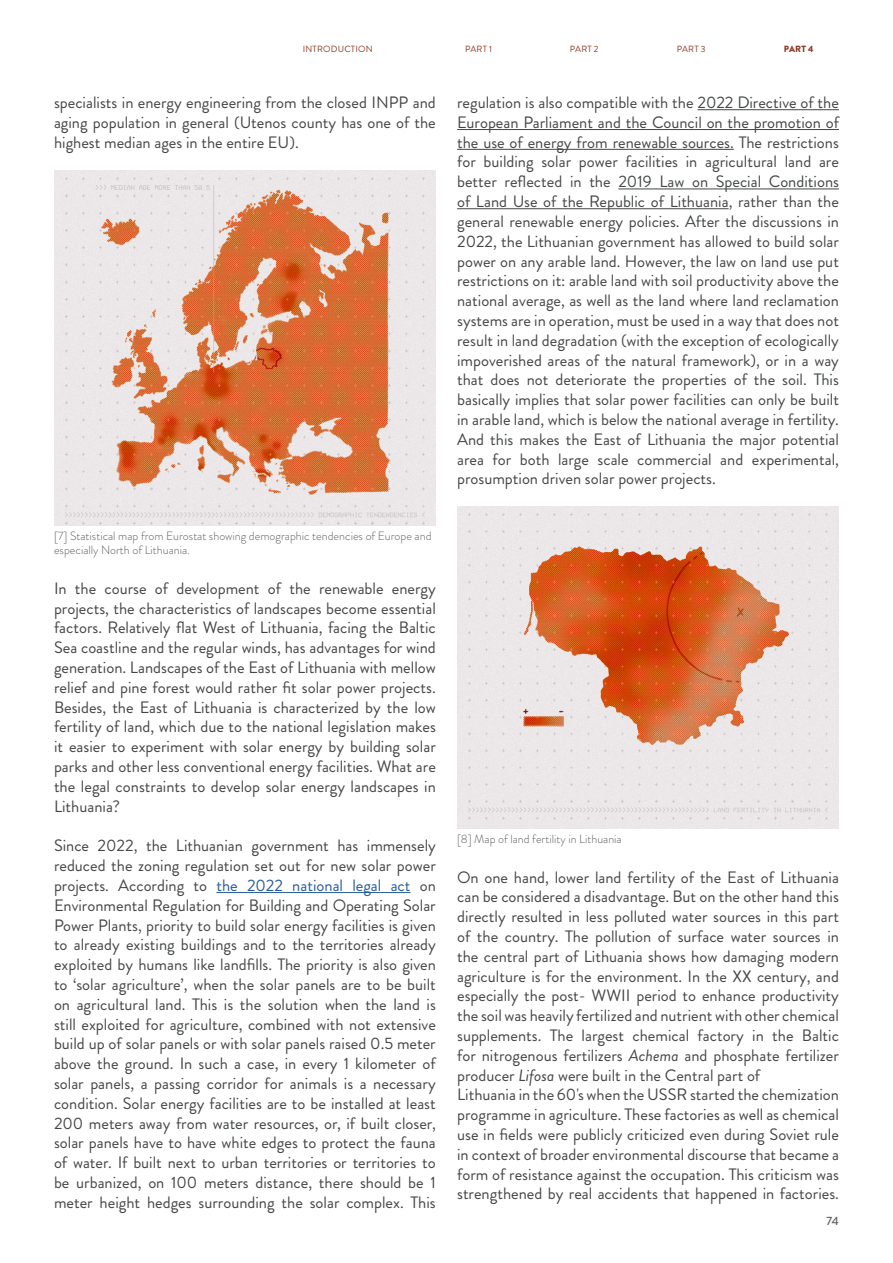
<style>
.page{position:relative;width:893px;height:1263px;background:#fff}
.page>*{position:absolute;margin:0;border:0;box-sizing:border-box;transform-origin:0 0}
.t1{font:16.5px/19.8px "Brandon Grotesque";color:#444746;text-align:justify}
.t2{font:300 12px/14.4px "Brandon Grotesque";color:#5d5d5d}
.t3{font:500 12px "Brandon Grotesque";color:#5d5d5d}
.t4{font:9px "Brandon Grotesque";letter-spacing:.02em;color:#8d3822}
.t5{font:900 9px "Brandon Grotesque";color:#8d3822}
.s1{color:#275b9b}
.s2{font-style:italic}
</style>
<div class="page">
<hr style="left:216px;top:892px;width:194px;height:1px;background:#275b9b">
<img style="left:54px;top:171px;width:382px;height:354px">
<hr style="left:697px;top:109px;width:142px;height:1px;background:#444746">
<hr style="left:457px;top:129px;width:382px;height:1px;background:#444746">
<hr style="left:457px;top:149px;width:277px;height:1px;background:#444746">
<hr style="left:618px;top:189px;width:221px;height:1px;background:#444746">
<hr style="left:457px;top:208px;width:272px;height:1px;background:#444746">
<img style="left:457px;top:506px;width:382px;height:322px">
<p class="t4" style="left:303px;top:43px;width:71px">INTRODUCTION</p>
<p class="t4" style="left:465px;top:43px;width:28px">PART 1</p>
<p class="t4" style="left:570px;top:43px;width:30px">PART 2</p>
<p class="t4" style="left:677px;top:43px;width:30px">PART 3</p>
<p class="t5" style="left:784px;top:42px;width:31px">PART 4</p>
<p class="t1" style="left:54px;top:93px;width:383px">specialists in energy engineering from the closed INPP and aging population in general (Utenos county has one of the highest median ages in the entire EU).</p>
<p class="t2" style="left:54px;top:529px;width:379px">[7] Statistical map from Eurostat showing demographic tendencies of Europe and especially North of Lithuania.</p>
<p class="t1" style="left:54px;top:578px;width:383px">In the course of development of the renewable energy projects, the characteristics of landscapes become essential factors. Relatively flat West of Lithuania, facing the Baltic Sea coastline and the regular winds, has advantages for wind generation. Landscapes of the East of Lithuania with mellow relief and pine forest would rather fit solar power projects.<br>Besides, the East of Lithuania is characterized by the low fertility of land, which due to the national legislation makes it easier to experiment with solar energy by building solar parks and other less conventional energy facilities. What are the legal constraints to develop solar energy landscapes in Lithuania?</p>
<p class="t1" style="left:54px;top:836px;width:383px">Since 2022, the Lithuanian government has immensely reduced the zoning regulation set out for new solar power projects. According to <span class="s1">the 2022 national legal act</span> on Environmental Regulation for Building and Operating Solar Power Plants, priority to build solar energy facilities is given to already existing buildings and to the territories already exploited by humans like landfills. The priority is also given to ‘solar agriculture’, when the solar panels are to be built on agricultural land. This is the solution when the land is still exploited for agriculture, combined with not extensive build up of solar panels or with solar panels raised 0.5 meter above the ground. In such a case, in every 1 kilometer of solar panels, a passing corridor for animals is a necessary condition. Solar energy facilities are to be installed at least 200 meters away from water resources, or, if built closer, solar panels have to have white edges to protect the fauna of water. If built next to urban territories or territories to be urbanized, on 100 meters distance, there should be 1 meter height hedges surrounding the solar complex. This</p>
<p class="t1" style="left:457px;top:93px;width:383px">regulation is also compatible with the 2022 Directive of the European Parliament and the Council on the promotion of the use of energy from renewable sources. The restrictions for building solar power facilities in agricultural land are better reflected in the 2019 Law on Special Conditions of Land Use of the Republic of Lithuania, rather than the general renewable energy policies. After the discussions in 2022, the Lithuanian government has allowed to build solar power on any arable land. However, the law on land use put restrictions on it: arable land with soil productivity above the national average, as well as the land where land reclamation systems are in operation, must be used in a way that does not result in land degradation (with the exception of ecologically impoverished areas of the natural framework), or in a way that does not deteriorate the properties of the soil. This basically implies that solar power facilities can only be built in arable land, which is below the national average in fertility.<br>And this makes the East of Lithuania the major potential area for both large scale commercial and experimental, prosumption driven solar power projects.</p>
<p class="t2" style="left:457px;top:832px;width:166px">[8] Map of land fertility in Lithuania</p>
<p class="t1" style="left:457px;top:867px;width:383px;text-align:left">On one hand, lower land fertility of the East of Lithuania can be considered a disadvantage. But on the other hand this directly resulted in less polluted water sources in this part of the country. The pollution of surface water sources in the central part of Lithuania shows how damaging modern agriculture is for the environment. In the XX century, and especially the post- WWII period to enhance productivity the soil was heavily fertilized and nutrient with other chemical supplements. The largest chemical factory in the Baltic for nitrogenous fertilizers <span class="s2">Achema</span> and phosphate fertilizer producer <span class="s2">Lifosa</span> were built in the Central part of<br>Lithuania in the 60's when the USSR started the chemization programme in agriculture. These factories as well as chemical use in fields were publicly criticized even during Soviet rule in context of broader environmental discourse that became a form of resistance against the occupation. This criticism was strengthened by real accidents that happened in factories.</p>
<p class="t3" style="left:827px;top:1212px;width:14px">74</p>
</div>
